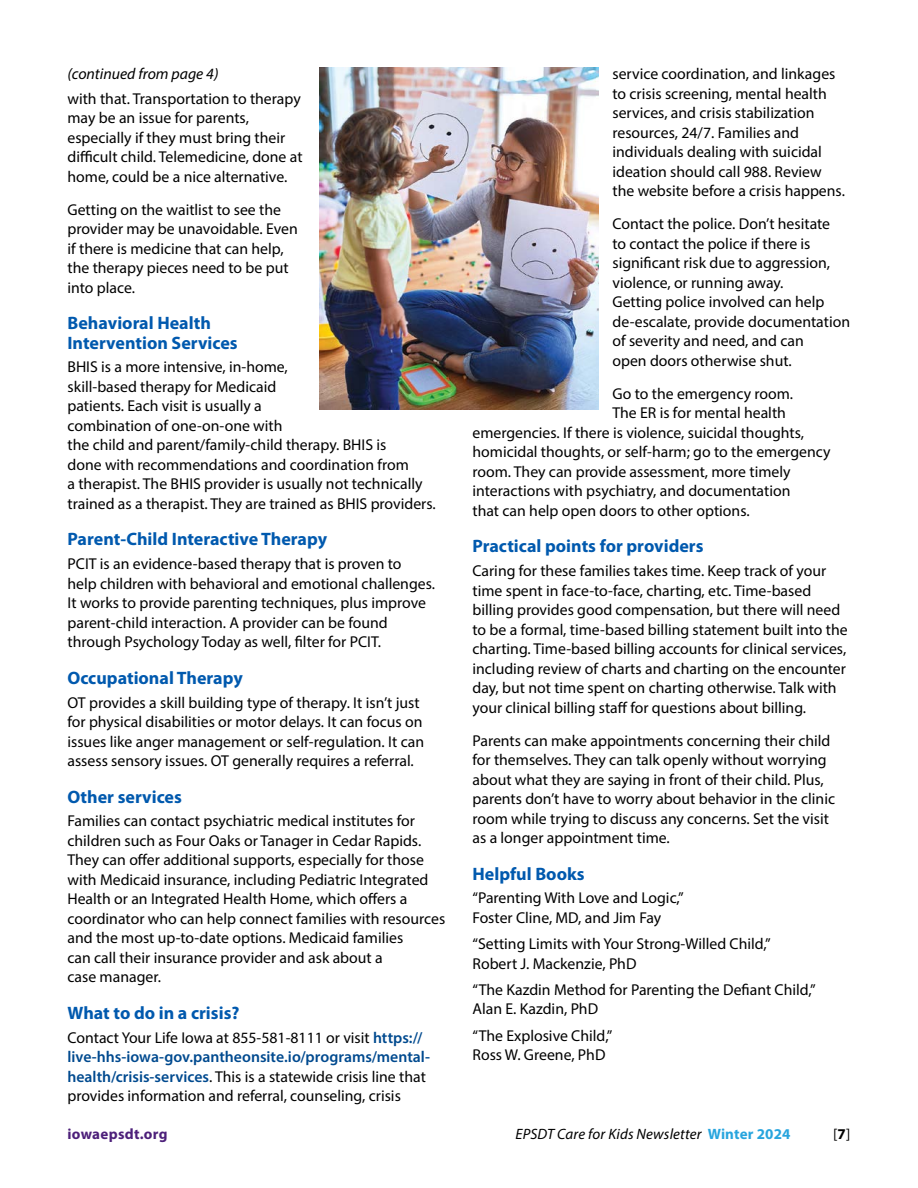
<style>
.page{position:relative;width:918px;height:1188px;background:#fff}
.page>*{position:absolute;margin:0;border:0;box-sizing:border-box;transform-origin:0 0}
.Subhead{font:700 18px/19.5px "Myriad Pro";color:#0059ae}
.Body_text{font:15.75px/19.5px "Myriad Pro";color:#000}
.Body_text-2{font:italic 15.75px "Myriad Pro";color:#000}
.t1{font:italic 15px "Myriad Pro";letter-spacing:.01em;color:#000}
.t2{font:700 15px "Myriad Pro";letter-spacing:.02em;color:#4d207a}
.t3{font:15px "Myriad Pro";color:#000}
.s1{font-weight:600;color:#004a8f}
.s2{font-weight:700;font-style:normal;color:#28a5de}
.s3{font-weight:700}
</style>
<div class="page">
<img style="left:319px;top:68px;width:280px;height:341px">
<p class="Body_text-2" style="left:68px;top:64px;width:153px">(continued from page 4)</p>
<p class="Body_text" style="left:68px;top:88px;width:237px">with that. Transportation to therapy may be an issue for parents, especially if they must bring their difficult child. Telemedicine, done at home, could be a nice alternative.</p>
<p class="Body_text" style="left:68px;top:199px;width:232px">Getting on the waitlist to see the provider may be unavoidable. Even if there is medicine that can help, the therapy pieces need to be put into place.</p>
<p class="Subhead" style="left:68px;top:314px;width:172px">Behavioral Health<br>Intervention Services</p>
<p class="Body_text" style="left:68px;top:357px;width:370px">BHIS is a more intensive, in-home,<br>skill-based therapy for Medicaid<br>patients. Each visit is usually a<br>combination of one-on-one with<br>the child and parent/family-child therapy. BHIS is<br>done with recommendations and coordination from<br>a therapist. The BHIS provider is usually not technically trained as a therapist. They are trained as BHIS providers.</p>
<p class="Subhead" style="left:68px;top:530px;width:261px">Parent-Child Interactive Therapy</p>
<p class="Body_text" style="left:68px;top:554px;width:369px">PCIT is an evidence-based therapy that is proven to<br>help children with behavioral and emotional challenges.<br>It works to provide parenting techniques, plus improve parent-child interaction. A provider can be found through Psychology Today as well, filter for PCIT.</p>
<p class="Subhead" style="left:68px;top:668px;width:177px">Occupational Therapy</p>
<p class="Body_text" style="left:68px;top:692px;width:358px">OT provides a skill building type of therapy. It isn’t just for physical disabilities or motor delays. It can focus on issues like anger management or self-regulation. It can assess sensory issues. OT generally requires a referral.</p>
<p class="Subhead" style="left:68px;top:787px;width:116px">Other services</p>
<p class="Body_text" style="left:68px;top:811px;width:379px">Families can contact psychiatric medical institutes for children such as Four Oaks or Tanager in Cedar Rapids.<br>They can offer additional supports, especially for those with Medicaid insurance, including Pediatric Integrated Health or an Integrated Health Home, which offers a coordinator who can help connect families with resources and the most up-to-date options. Medicaid families<br>can call their insurance provider and ask about a<br>case manager.</p>
<p class="Subhead" style="left:68px;top:1003px;width:173px">What to do in a crisis?</p>
<p class="Body_text" style="left:68px;top:1027px;width:364px">Contact Your Life Iowa at 855-581-8111 or visit <span class="s1">https:// live-hhs-iowa-gov.pantheonsite.io/programs/mental&shy;health/crisis-services</span>. This is a statewide crisis line that provides information and referral, counseling, crisis</p>
<p class="Body_text" style="left:612px;top:64px;width:234px">service coordination, and linkages to crisis screening, mental health services, and crisis stabilization resources, 24/7. Families and individuals dealing with suicidal ideation should call 988. Review the website before a crisis happens.</p>
<p class="Body_text" style="left:612px;top:214px;width:239px">Contact the police. Don’t hesitate<br>to contact the police if there is significant risk due to aggression, violence, or running away.<br>Getting police involved can help de-escalate, provide documentation of severity and need, and can<br>open doors otherwise shut.</p>
<p class="Body_text" style="left:612px;top:384px;width:182px">Go to the emergency room.</p>
<p class="Body_text" style="left:612px;top:403px;width:175px">The ER is for mental health</p>
<p class="Body_text" style="left:472px;top:423px;width:333px">emergencies. If there is violence, suicidal thoughts,</p>
<p class="Body_text" style="left:472px;top:442px;width:360px">homicidal thoughts, or self-harm; go to the emergency</p>
<p class="Body_text" style="left:472px;top:462px;width:320px">room. They can provide assessment, more timely</p>
<p class="Body_text" style="left:472px;top:481px;width:319px">interactions with psychiatry, and documentation</p>
<p class="Body_text" style="left:472px;top:501px;width:279px">that can help open doors to other options.</p>
<p class="Subhead" style="left:472px;top:537px;width:233px">Practical points for providers</p>
<p class="Body_text" style="left:472px;top:561px;width:377px">Caring for these families takes time. Keep track of your time spent in face-to-face, charting, etc. Time-based billing provides good compensation, but there will need to be a formal, time-based billing statement built into the charting. Time-based billing accounts for clinical services, including review of charts and charting on the encounter day, but not time spent on charting otherwise. Talk with your clinical billing staff for questions about billing.</p>
<p class="Body_text" style="left:472px;top:730px;width:364px">Parents can make appointments concerning their child for themselves. They can talk openly without worrying about what they are saying in front of their child. Plus, parents don’t have to worry about behavior in the clinic room while trying to discuss any concerns. Set the visit as a longer appointment time.</p>
<p class="Subhead" style="left:472px;top:864px;width:114px">Helpful Books</p>
<p class="Body_text" style="left:472px;top:888px;width:213px">“Parenting With Love and Logic,”<br>Foster Cline, MD, and Jim Fay</p>
<p class="Body_text" style="left:472px;top:934px;width:300px">“Setting Limits with Your Strong-Willed Child,”<br>Robert J. Mackenzie, PhD</p>
<p class="Body_text" style="left:472px;top:980px;width:345px">“The Kazdin Method for Parenting the Defiant Child,”<br>Alan E. Kazdin, PhD</p>
<p class="Body_text" style="left:472px;top:1025px;width:141px">“The Explosive Child,”<br>Ross W. Greene, PhD</p>
<p class="t2" style="left:68px;top:1125px;width:102px">iowaepsdt.org</p>
<p class="t1" style="left:516px;top:1124px;width:276px">EPSDT Care for Kids Newsletter <span class="s2">Winter 2024</span></p>
<p class="t3" style="left:833px;top:1124px;width:19px">[<span class="s3">7</span>]</p>
</div>
